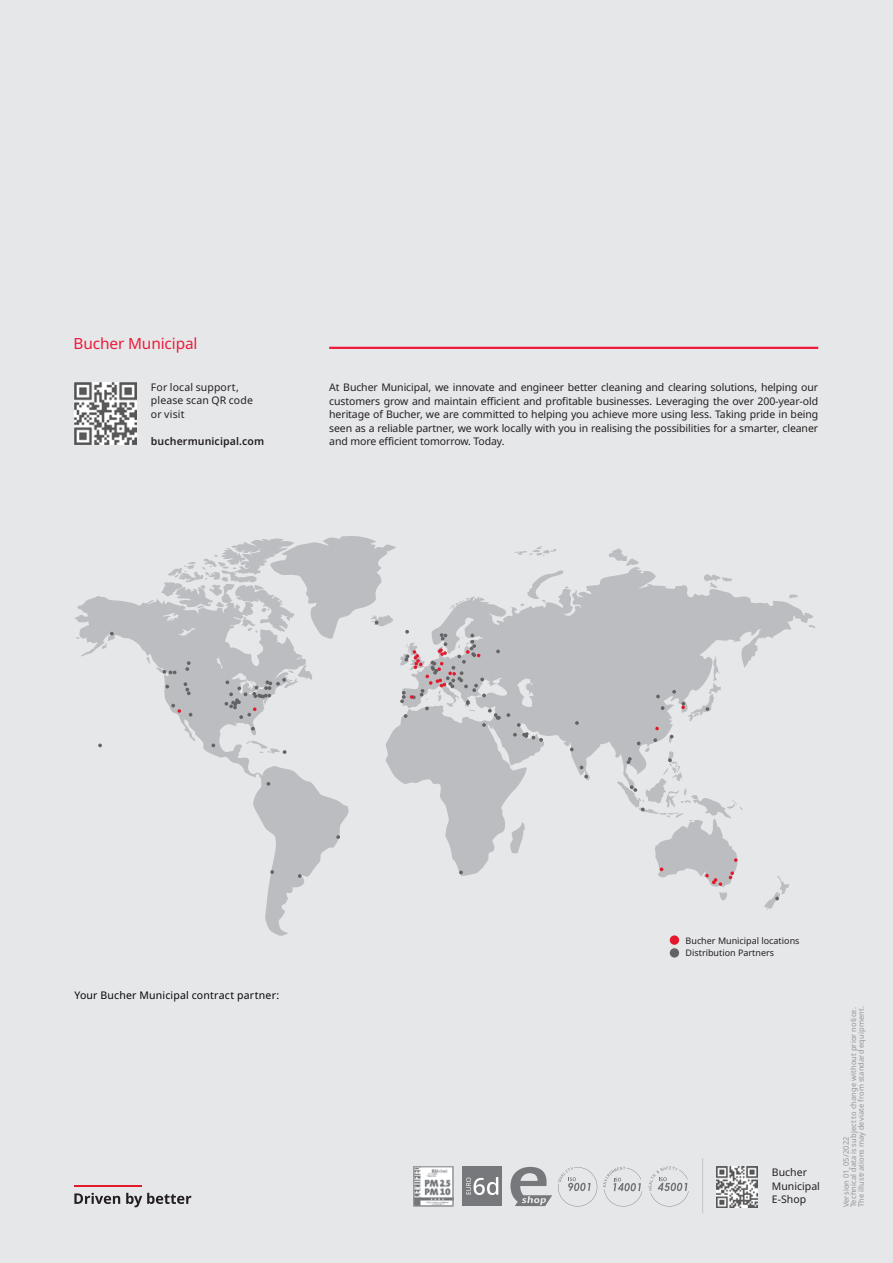
<style>
.page{position:relative;width:893px;height:1263px;background:#e6e7e9}
.page>*{position:absolute;margin:0;border:0;box-sizing:border-box;transform-origin:0 0}
.Text_7_9pt{font:15.3px "Noto Sans";letter-spacing:-.005em;color:#ed1a3a}
.Bolierplate{font:10.5px/13.5px "Noto Sans";letter-spacing:-.01em;color:#231f20}
.Text_7_9pt-2{font:10.5px/13.5px "Noto Sans";letter-spacing:.01em;color:#231f20}
.Text_7_9pt-3{font:10.5px "Noto Sans";letter-spacing:.02em;color:#040503}
.Text_7_9pt-4{font:600 10.5px "Noto Sans";letter-spacing:.01em;color:#231f20}
.Copy_10_15{font:9px "Noto Sans";color:#231f20}
.Text_7_9pt-5{font:7.5px "Noto Sans";letter-spacing:.015em;color:#939598}
</style>
<div class="page">
<img style="left:716px;top:1166px;width:42px;height:41px">
<svg style="left:510px;top:1167px;width:42px;height:39px"></svg>
<div style="left:462px;top:1166px;width:39px;height:40px;background:#76787b"></div>
<svg style="left:466px;top:1177px;width:32px;height:18px"></svg>
<img style="left:416px;top:1168px;width:35px;height:36px">
<div style="left:414px;top:1166px;width:39px;height:40px;border:1px solid #a8a9ad"></div>
<svg style="left:558px;top:1167px;width:39px;height:39px"></svg>
<svg style="left:603px;top:1167px;width:39px;height:39px"></svg>
<svg style="left:649px;top:1166px;width:40px;height:40px"></svg>
<svg style="left:74px;top:1193px;width:46px;height:11px"></svg>
<svg style="left:126px;top:1193px;width:65px;height:14px"></svg>
<hr style="left:74px;top:1185px;width:68px;height:1px;background:#e2192b">
<hr style="left:702px;top:1158px;width:1px;height:55px;background:#c7c8ca">
<hr style="left:329px;top:347px;width:489px;height:2px;background:#ed1a3a">
<img style="left:74px;top:383px;width:62px;height:62px">
<svg style="left:74px;top:536px;width:741px;height:400px"></svg>
<svg style="left:459px;top:870px;width:4px;height:4px"></svg>
<svg style="left:298px;top:874px;width:4px;height:4px"></svg>
<svg style="left:270px;top:870px;width:4px;height:4px"></svg>
<svg style="left:267px;top:782px;width:3px;height:4px"></svg>
<svg style="left:211px;top:743px;width:4px;height:4px"></svg>
<svg style="left:98px;top:743px;width:4px;height:4px"></svg>
<svg style="left:251px;top:727px;width:4px;height:3px"></svg>
<svg style="left:283px;top:750px;width:4px;height:4px"></svg>
<svg style="left:336px;top:835px;width:4px;height:4px"></svg>
<svg style="left:110px;top:632px;width:4px;height:3px"></svg>
<svg style="left:165px;top:685px;width:4px;height:3px"></svg>
<svg style="left:184px;top:682px;width:7px;height:13px"></svg>
<svg style="left:163px;top:670px;width:13px;height:4px"></svg>
<svg style="left:185px;top:661px;width:6px;height:10px"></svg>
<svg style="left:575px;top:721px;width:4px;height:4px"></svg>
<svg style="left:584px;top:775px;width:4px;height:3px"></svg>
<svg style="left:641px;top:807px;width:4px;height:4px"></svg>
<svg style="left:570px;top:747px;width:4px;height:4px"></svg>
<svg style="left:661px;top:706px;width:3px;height:4px"></svg>
<svg style="left:656px;top:695px;width:4px;height:3px"></svg>
<svg style="left:653px;top:738px;width:4px;height:4px"></svg>
<svg style="left:637px;top:741px;width:4px;height:4px"></svg>
<svg style="left:627px;top:757px;width:5px;height:7px"></svg>
<svg style="left:630px;top:785px;width:7px;height:7px"></svg>
<svg style="left:668px;top:758px;width:4px;height:4px"></svg>
<svg style="left:672px;top:690px;width:4px;height:4px"></svg>
<svg style="left:706px;top:707px;width:3px;height:4px"></svg>
<svg style="left:775px;top:897px;width:4px;height:3px"></svg>
<svg style="left:225px;top:678px;width:61px;height:41px"></svg>
<svg style="left:171px;top:704px;width:10px;height:9px"></svg>
<svg style="left:660px;top:867px;width:3px;height:4px"></svg>
<svg style="left:729px;top:871px;width:5px;height:8px"></svg>
<svg style="left:734px;top:858px;width:3px;height:4px"></svg>
<svg style="left:705px;top:874px;width:17px;height:12px"></svg>
<svg style="left:655px;top:727px;width:4px;height:3px"></svg>
<svg style="left:681px;top:702px;width:4px;height:7px"></svg>
<svg style="left:400px;top:630px;width:143px;height:112px"></svg>
<div style="left:670px;top:948px;width:9px;height:9px;background:#636366;border-radius:50%"></div>
<div style="left:670px;top:935px;width:9px;height:10px;background:#e2192b;border-radius:50%"></div>
<p class="Text_7_9pt" style="left:73px;top:333px;width:126px">Bucher Municipal</p>
<p class="Text_7_9pt-2" style="left:151px;top:380px;width:104px">For local support, please scan QR code or visit</p>
<p class="Text_7_9pt-4" style="left:151px;top:434px;width:115px">buchermunicipal.com</p>
<p class="Bolierplate" style="left:329px;top:381px;width:490px;text-align:justify">At Bucher Municipal, we innovate and engineer better cleaning and clearing solutions, helping our customers grow and maintain efficient and profitable businesses. Leveraging the over 200-year-old heritage of Bucher, we are committed to helping you achieve more using less. Taking pride in being seen as a reliable partner, we work locally with you in realising the possibilities for a smarter, cleaner and more efficient tomorrow. Today.</p>
<p class="Text_7_9pt-3" style="left:74px;top:987px;width:206px">Your Bucher Municipal contract partner:</p>
<p class="Copy_10_15" style="left:686px;top:934px;width:115px">Bucher Municipal locations</p>
<p class="Copy_10_15" style="left:686px;top:946px;width:90px">Distribution Partners</p>
<p class="Bolierplate" style="left:772px;top:1166px;width:50px">Bucher<br>Municipal<br>E-Shop</p>
<p class="Text_7_9pt-5" style="left:848px;top:1207px;width:201px;rotate:-90deg">Technical data is subject to change without prior notice.</p>
<p class="Text_7_9pt-5" style="left:856px;top:1207px;width:203px;rotate:-90deg">The illustrations may deviate from standard equipment.</p>
<p class="Text_7_9pt-5" style="left:841px;top:1207px;width:72px;rotate:-90deg">Version 01_05/2022</p>
</div>
